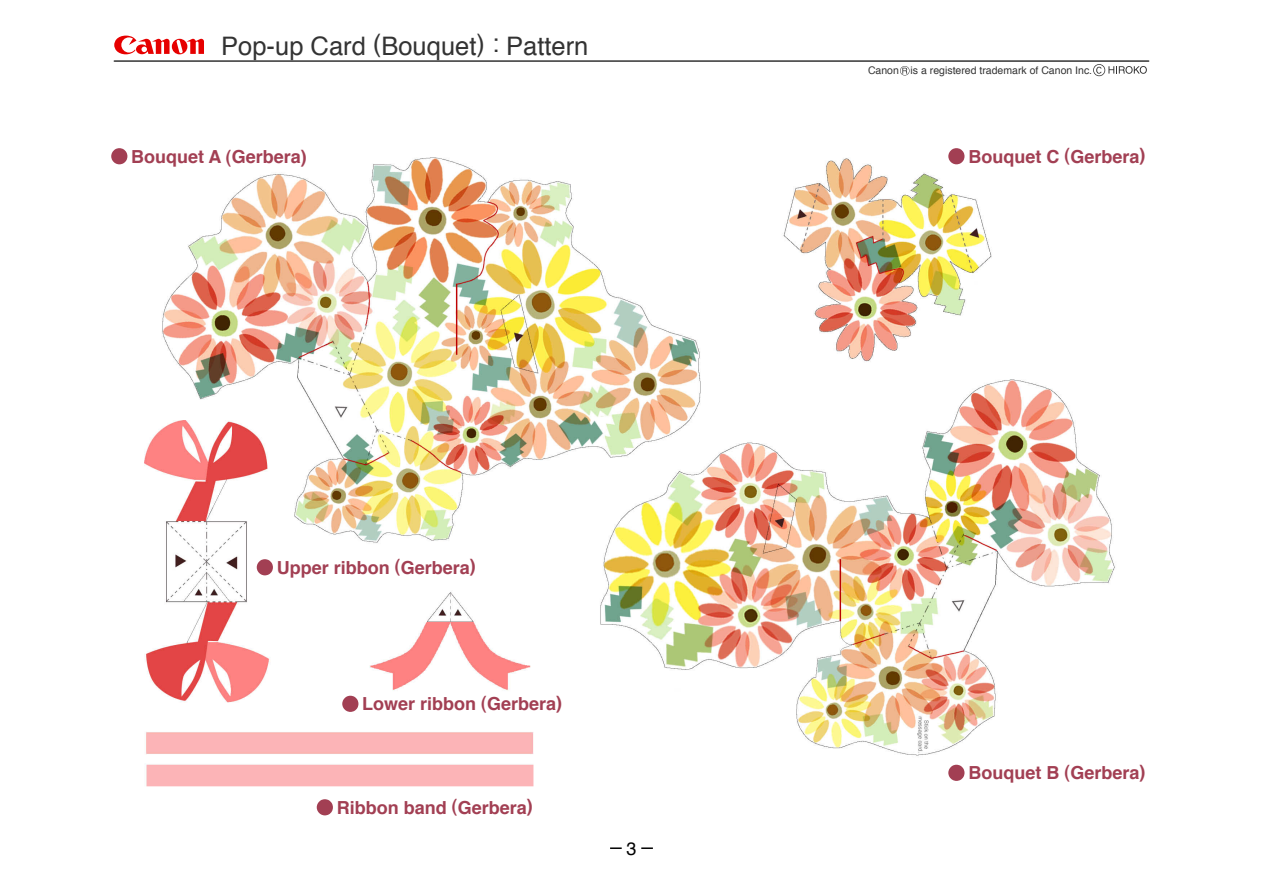
<style>
.page{position:relative;width:1263px;height:893px;background:#fff}
.page>*{position:absolute;margin:0;border:0;box-sizing:border-box;transform-origin:0 0}
.t1{font:500 25.5px "Helvetica";color:#333}
.t2{font:700 18px "Helvetica";color:#a23f53}
.t3{font:500 18px "Helvetica";color:#000}
.t4{font:500 10.5px "Helvetica";color:#333}
</style>
<div class="page">
<svg style="left:610px;top:847px;width:12px;height:2px"></svg>
<svg style="left:641px;top:847px;width:12px;height:2px"></svg>
<hr style="left:114px;top:60px;width:1035px;height:2px;background:#333">
<svg style="left:114px;top:36px;width:90px;height:18px"></svg>
<svg style="left:1093px;top:64px;width:54px;height:12px"></svg>
<svg style="left:900px;top:66px;width:9px;height:10px"></svg>
<img style="left:145px;top:154px;width:970px;height:633px">
<svg style="left:111px;top:148px;width:16px;height:16px"></svg>
<svg style="left:948px;top:148px;width:16px;height:16px"></svg>
<svg style="left:948px;top:765px;width:16px;height:16px"></svg>
<svg style="left:317px;top:799px;width:16px;height:16px"></svg>
<svg style="left:342px;top:696px;width:16px;height:16px"></svg>
<svg style="left:257px;top:559px;width:16px;height:16px"></svg>
<p class="t1" style="left:221px;top:29px;width:369px">Pop-up Card (Bouquet) : Pattern</p>
<p class="t4" style="left:868px;top:63px;width:226px">Canon is a registered trademark of Canon Inc.</p>
<p class="t2" style="left:131px;top:144px;width:177px">Bouquet A (Gerbera)</p>
<p class="t2" style="left:968px;top:144px;width:179px">Bouquet C (Gerbera)</p>
<p class="t2" style="left:277px;top:555px;width:201px">Upper ribbon (Gerbera)</p>
<p class="t2" style="left:362px;top:691px;width:202px">Lower ribbon (Gerbera)</p>
<p class="t2" style="left:337px;top:795px;width:198px">Ribbon band (Gerbera)</p>
<p class="t3" style="left:626px;top:836px;width:12px">3</p>
<p class="t2" style="left:968px;top:760px;width:179px">Bouquet B (Gerbera)</p>
</div>
